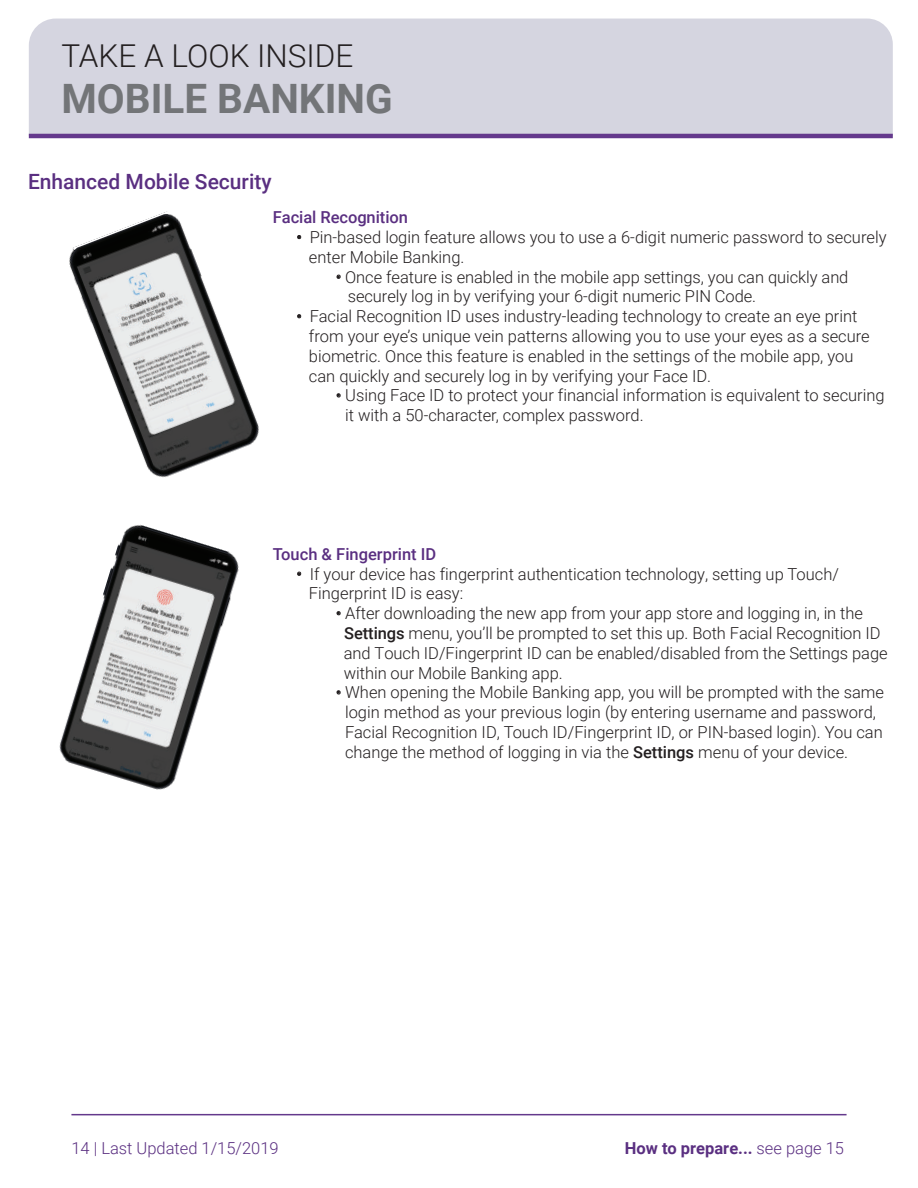
<style>
.page{position:relative;width:918px;height:1188px;background:#fff}
.page>*{position:absolute;margin:0;border:0;box-sizing:border-box;transform-origin:0 0}
.t1{font:700 40.5px "Roboto";color:#737578}
.t2{font:300 31.5px "Roboto";color:#231f20}
.t3{font:500 21px "Roboto";color:#5a2f81}
.t4{font:300 16.5px/19.8px "Roboto";color:#231f20}
.t5{font:500 16.5px "Roboto";letter-spacing:-.005em;color:#5a2f81}
.t6{font:700 16.5px "Roboto";color:#5a2f81}
.t7{font:300 16.5px "Roboto";color:#5a2f81}
.s1{font-weight:500}
.s2{font-weight:300}
</style>
<div class="page">
<svg style="left:297px;top:235px;width:5px;height:5px"></svg>
<svg style="left:336px;top:274px;width:5px;height:5px"></svg>
<svg style="left:297px;top:314px;width:5px;height:5px"></svg>
<svg style="left:336px;top:393px;width:5px;height:5px"></svg>
<svg style="left:297px;top:571px;width:5px;height:5px"></svg>
<svg style="left:336px;top:611px;width:5px;height:5px"></svg>
<svg style="left:336px;top:690px;width:5px;height:5px"></svg>
<img style="left:69px;top:214px;width:190px;height:264px">
<svg style="left:73px;top:211px;width:97px;height:39px"></svg>
<img style="left:59px;top:524px;width:180px;height:266px">
<div style="left:29px;top:19px;width:864px;height:115px;background:#d5d5e0"></div>
<hr style="left:29px;top:134px;width:864px;height:4px;background:#64398c">
<hr style="left:71px;top:1114px;width:776px;height:1px;background:#64398c">
<h2 class="t2" style="left:61px;top:34px;width:294px">TAKE A LOOK INSIDE</h2>
<h1 class="t1" style="left:61px;top:71px;width:333px">MOBILE BANKING</h1>
<p class="t3" style="left:28px;top:166px;width:245px">Enhanced Mobile Security</p>
<p class="t5" style="left:273px;top:206px;width:137px">Facial Recognition</p>
<p class="t4" style="left:309px;top:227px;width:579px;text-indent:-12px">• Pin-based login feature allows you to use a 6-digit numeric password to securely enter Mobile Banking.</p>
<p class="t4" style="left:348px;top:266px;width:502px;text-indent:-12px">• Once feature is enabled in the mobile app settings, you can quickly and securely log in by verifying your 6-digit numeric PIN Code.</p>
<p class="t4" style="left:309px;top:306px;width:562px;text-indent:-12px">• Facial Recognition ID uses industry-leading technology to create an eye print from your eye’s unique vein patterns allowing you to use your eyes as a secure biometric. Once this feature is enabled in the settings of the mobile app, you can quickly and securely log in by verifying your Face ID.</p>
<p class="t4" style="left:345px;top:385px;width:541px;text-indent:-9px">• Using Face ID to protect your financial information is equivalent to securing it with a 50-character, complex password.</p>
<p class="t5" style="left:273px;top:542px;width:165px">Touch &amp; Fingerprint ID</p>
<p class="t4" style="left:309px;top:563px;width:532px;text-indent:-12px">• If your device has fingerprint authentication technology, setting up Touch/<br>Fingerprint ID is easy:</p>
<p class="t4" style="left:344px;top:603px;width:545px;text-indent:-8px">• After downloading the new app from your app store and logging in, in the <span class="s1">Settings</span> menu, you’ll be prompted to set this up. Both Facial Recognition ID and Touch ID/Fingerprint ID can be enabled/disabled from the Settings page within our Mobile Banking app.</p>
<p class="t4" style="left:345px;top:682px;width:540px;text-indent:-9px">• When opening the Mobile Banking app, you will be prompted with the same login method as your previous login (by entering username and password, Facial Recognition ID, Touch ID/Fingerprint ID, or PIN-based login). You can change the method of logging in via the <span class="s1">Settings</span> menu of your device.</p>
<p class="t7" style="left:71px;top:1136px;width:209px">14 | Last Updated 1/15/2019</p>
<p class="t6" style="left:625px;top:1136px;width:221px">How to prepare... <span class="s2">see page 15</span></p>
</div>
